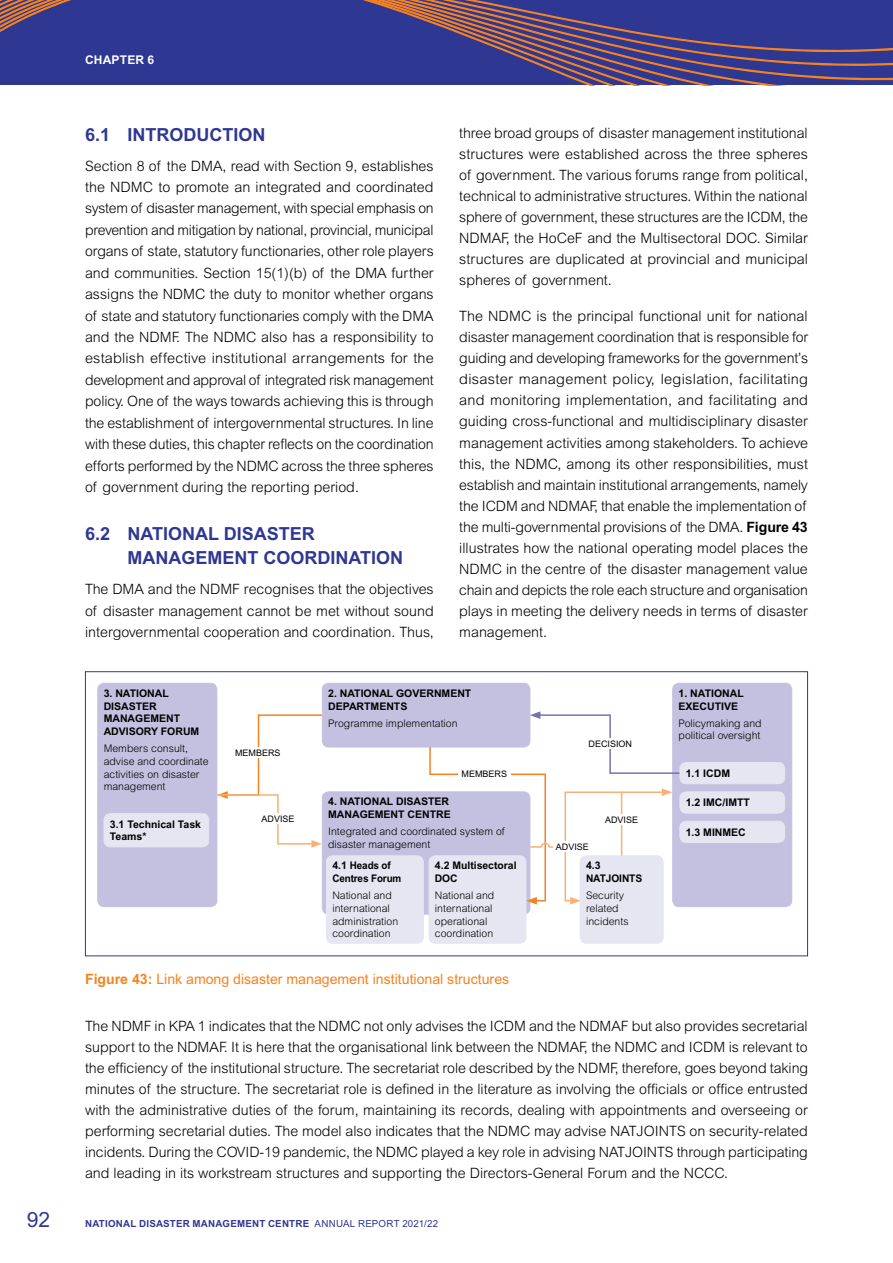
<style>
.page{position:relative;width:893px;height:1263px;background:#fff}
.page>*{position:absolute;margin:0;border:0;box-sizing:border-box;transform-origin:0 0}
.t1{font:21px "Arial MT Std";color:#2e3791}
.t2{font:700 18px/24.5px "Arial MT Std";color:#2e3791}
.t3{font:300 14.25px/21px "Arial MT Std";color:#000;text-align:justify}
.t4{font:14.25px "Arial MT Std";color:#f58220}
.t5{font:700 12px "Arial MT Std";letter-spacing:.02em;color:#fff}
.t6{font:300 10.5px/12.8px "Arial MT Std";color:#000}
.t7{font:700 10.5px/12.8px "Arial MT Std";color:#000}
.t8{font:700 9.75px "Arial MT Std";letter-spacing:.025em;color:#2e3791}
.t9{font:9px "Arial MT Std";color:#000}
.s1{font-weight:700}
.s2{font-weight:400}
</style>
<div class="page">
<svg style="left:0;top:0;width:893px;height:85px;background:#413e85"></svg>
<svg style="left:217px;top:714px;width:106px;height:134px"></svg>
<div style="left:98px;top:683px;width:119px;height:224px;background:#c3c1df;border-radius:6px"></div>
<div style="left:97px;top:683px;width:120px;height:224px;border:1px solid #c3c1df;border-radius:6px"></div>
<div style="left:673px;top:683px;width:119px;height:224px;background:#c3c1df;border-radius:6px"></div>
<div style="left:672px;top:683px;width:120px;height:224px;border:1px solid #c3c1df;border-radius:6px"></div>
<div style="left:322px;top:683px;width:208px;height:64px;background:#c3c1df;border-radius:6px"></div>
<div style="left:322px;top:683px;width:208px;height:64px;border:1px solid #c3c1df;border-radius:6px"></div>
<div style="left:322px;top:792px;width:208px;height:122px;background:#c3c1df;border-radius:6px"></div>
<div style="left:326px;top:856px;width:97px;height:87px;background:#e6e5f2;border-radius:6px"></div>
<div style="left:326px;top:855px;width:98px;height:89px;border:1px solid #e6e5f2;border-radius:6px"></div>
<div style="left:429px;top:856px;width:97px;height:87px;background:#e6e5f2;border-radius:6px"></div>
<div style="left:429px;top:855px;width:97px;height:89px;border:1px solid #e6e5f2;border-radius:6px"></div>
<div style="left:580px;top:856px;width:83px;height:87px;background:#e6e5f2;border-radius:6px"></div>
<div style="left:580px;top:855px;width:83px;height:89px;border:1px solid #e6e5f2;border-radius:6px"></div>
<div style="left:680px;top:762px;width:105px;height:22px;background:#e6e5f2;border-radius:6px"></div>
<div style="left:679px;top:762px;width:106px;height:22px;border:1px solid #e6e5f2;border-radius:6px"></div>
<div style="left:104px;top:814px;width:105px;height:33px;background:#e6e5f2;border-radius:6px"></div>
<div style="left:104px;top:813px;width:105px;height:34px;border:1px solid #e6e5f2;border-radius:6px"></div>
<div style="left:680px;top:792px;width:105px;height:21px;background:#e6e5f2;border-radius:6px"></div>
<div style="left:679px;top:791px;width:106px;height:22px;border:1px solid #e6e5f2;border-radius:6px"></div>
<div style="left:680px;top:821px;width:105px;height:21px;background:#e6e5f2;border-radius:6px"></div>
<div style="left:679px;top:821px;width:106px;height:22px;border:1px solid #e6e5f2;border-radius:6px"></div>
<svg style="left:429px;top:711px;width:252px;height:193px"></svg>
<div style="left:233px;top:747px;width:50px;height:11px;background:#fff"></div>
<div style="left:586px;top:738px;width:48px;height:11px;background:#fff"></div>
<div style="left:603px;top:814px;width:37px;height:11px;background:#fff"></div>
<div style="left:259px;top:813px;width:38px;height:11px;background:#fff"></div>
<div style="left:554px;top:841px;width:37px;height:11px;background:#fff"></div>
<div style="left:458px;top:768px;width:52px;height:11px;background:#fff"></div>
<p class="t5" style="left:85px;top:53px;width:71px">CHAPTER 6</p>
<p class="t2" style="left:85px;top:122px;width:182px">6.1 INTRODUCTION</p>
<p class="t3" style="left:85px;top:155px;width:350px;line-height:21.5px">Section 8 of the DMA, read with Section 9, establishes the NDMC to promote an integrated and coordinated system of disaster management, with special emphasis on prevention and mitigation by national, provincial, municipal organs of state, statutory functionaries, other role players and communities. Section 15(1)(b) of the DMA further assigns the NDMC the duty to monitor whether organs of state and statutory functionaries comply with the DMA and the NDMF. The NDMC also has a responsibility to establish effective institutional arrangements for the development and approval of integrated risk management policy. One of the ways towards achieving this is through the establishment of intergovernmental structures. In line with these duties, this chapter reflects on the coordination efforts performed by the NDMC across the three spheres of government during the reporting period.</p>
<p class="t2" style="left:128px;top:521px;width:277px;text-indent:-43px">6.2 NATIONAL DISASTER<br>MANAGEMENT COORDINATION</p>
<p class="t3" style="left:85px;top:578px;width:350px;line-height:21.5px">The DMA and the NDMF recognises that the objectives of disaster management cannot be met without sound intergovernmental cooperation and coordination. Thus,</p>
<p class="t3" style="left:459px;top:122px;width:350px">three broad groups of disaster management institutional structures were established across the three spheres of government. The various forums range from political, technical to administrative structures. Within the national sphere of government, these structures are the ICDM, the NDMAF, the HoCeF and the Multisectoral DOC. Similar structures are duplicated at provincial and municipal spheres of government.</p>
<p class="t3" style="left:459px;top:306px;width:350px;text-align:left">The NDMC is the principal functional unit for national disaster management coordination that is responsible for guiding and developing frameworks for the government’s disaster management policy, legislation, facilitating and monitoring implementation, and facilitating and guiding cross-functional and multidisciplinary disaster management activities among stakeholders. To achieve this, the NDMC, among its other responsibilities, must establish and maintain institutional arrangements, namely the ICDM and NDMAF, that enable the implementation of the multi-governmental provisions of the DMA. <span class="s1">Figure 43 </span>illustrates how the national operating model places the NDMC in the centre of the disaster management value chain and depicts the role each structure and organisation plays in meeting the delivery needs in terms of disaster management.</p>
<p class="t7" style="left:104px;top:686px;width:97px">3. NATIONAL<br>DISASTER<br>MANAGEMENT<br>ADVISORY FORUM</p>
<p class="t6" style="left:104px;top:742px;width:106px">Members consult, advise and coordinate activities on disaster management</p>
<p class="t7" style="left:110px;top:817px;width:93px">3.1 Technical Task<br>Teams*</p>
<p class="t9" style="left:235px;top:748px;width:47px">MEMBERS</p>
<p class="t7" style="left:328px;top:686px;width:145px">2. NATIONAL GOVERNMENT<br>DEPARTMENTS</p>
<p class="t6" style="left:328px;top:716px;width:131px">Programme implementation</p>
<p class="t9" style="left:462px;top:769px;width:47px">MEMBERS</p>
<p class="t9" style="left:589px;top:739px;width:45px">DECISION</p>
<p class="t7" style="left:328px;top:795px;width:124px">4. NATIONAL DISASTER<br>MANAGEMENT CENTRE</p>
<p class="t6" style="left:328px;top:825px;width:178px">Integrated and coordinated system of disaster management</p>
<p class="t7" style="left:332px;top:859px;width:71px">4.1 Heads of<br>Centres Forum</p>
<p class="t6" style="left:332px;top:889px;width:67px">National and international administration coordination</p>
<p class="t9" style="left:262px;top:814px;width:35px">ADVISE</p>
<p class="t9" style="left:605px;top:815px;width:35px">ADVISE</p>
<p class="t9" style="left:556px;top:841px;width:35px">ADVISE</p>
<p class="t7" style="left:435px;top:859px;width:83px">4.2 Multisectoral<br>DOC</p>
<p class="t6" style="left:435px;top:889px;width:61px">National and international operational coordination</p>
<p class="t7" style="left:586px;top:859px;width:58px">4.3<br>NATJOINTS</p>
<p class="t6" style="left:586px;top:889px;width:44px">Security related incidents</p>
<p class="t7" style="left:679px;top:686px;width:67px">1. NATIONAL<br>EXECUTIVE</p>
<p class="t6" style="left:679px;top:716px;width:85px">Policymaking and political oversight</p>
<p class="t7" style="left:686px;top:767px;width:46px">1.1 ICDM</p>
<p class="t7" style="left:686px;top:796px;width:66px">1.2 IMC/IMTT</p>
<p class="t7" style="left:686px;top:825px;width:62px">1.3 MINMEC</p>
<p class="t4" style="left:85px;top:971px;width:426px"><span class="s1">Figure 43:</span> Link among disaster management institutional structures</p>
<p class="t3" style="left:85px;top:1015px;width:725px">The NDMF in KPA 1 indicates that the NDMC not only advises the ICDM and the NDMAF but also provides secretarial support to the NDMAF. It is here that the organisational link between the NDMAF, the NDMC and ICDM is relevant to the efficiency of the institutional structure. The secretariat role described by the NDMF, therefore, goes beyond taking minutes of the structure. The secretariat role is defined in the literature as involving the officials or office entrusted with the administrative duties of the forum, maintaining its records, dealing with appointments and overseeing or performing secretarial duties. The model also indicates that the NDMC may advise NATJOINTS on security-related incidents. During the COVID-19 pandemic, the NDMC played a key role in advising NATJOINTS through participating and leading in its workstream structures and supporting the Directors-General Forum and the NCCC.</p>
<h1 class="t1" style="left:27px;top:1208px;width:25px">92</h1>
<p class="t8" style="left:85px;top:1218px;width:355px">NATIONAL DISASTER MANAGEMENT CENTRE <span class="s2">ANNUAL REPORT 2021/22</span></p>
</div>
